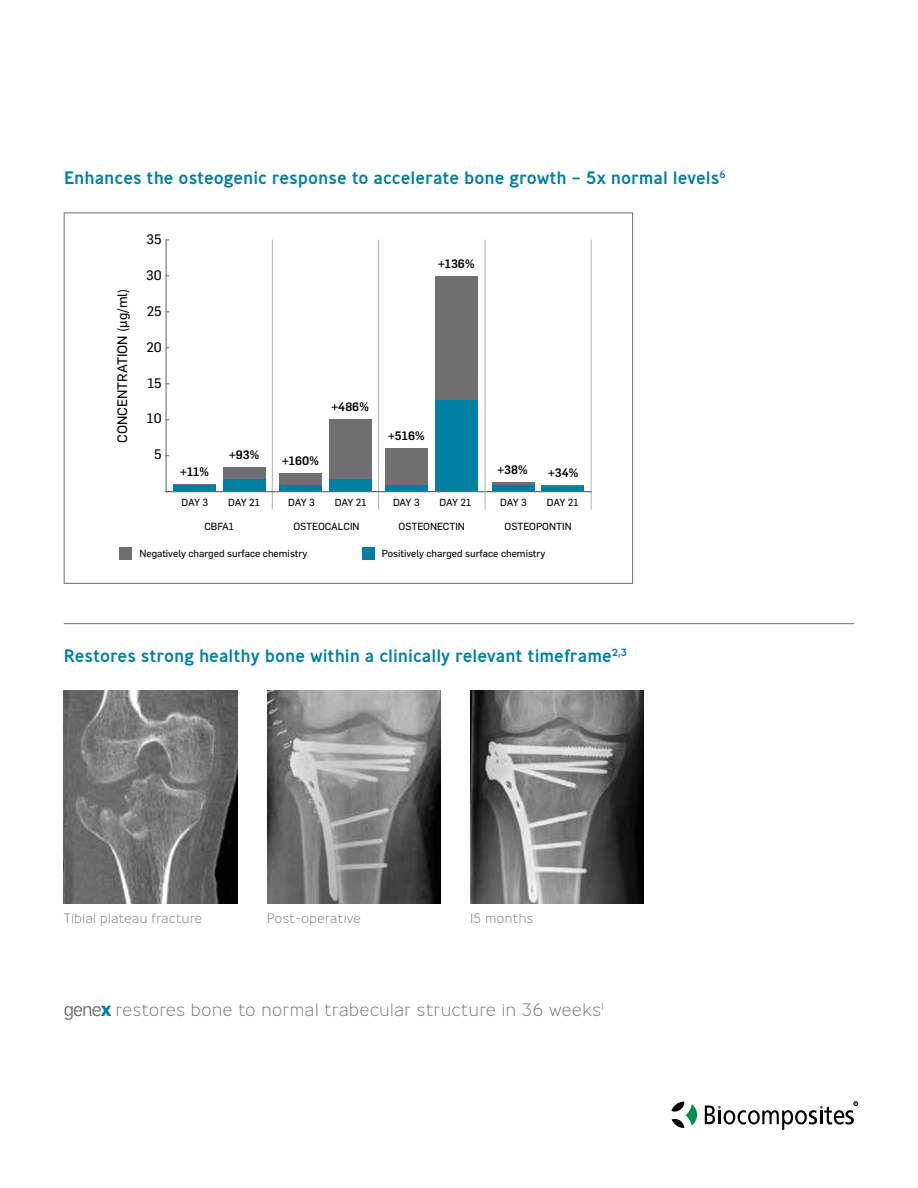
<style>
.page{position:relative;width:918px;height:1188px;background:#fff}
.page>*{position:absolute;margin:0;border:0;box-sizing:border-box;transform-origin:0 0}
.t1{font:500 18px "Ministry";color:#007fa3}
.t2{font:200 18px "Ministry";letter-spacing:.03em;color:#706f6f}
.t3{font:200 13.5px "Ministry";letter-spacing:.03em;color:#706f6f}
.t4{font:13.5px "Flama Basic";color:#000}
.t5{font:500 12px "Flama";color:#000}
.t6{font:10.2px "Flama Basic";color:#000}
.s1{font-family:"Flama";font-weight:400;font-size:19.5px}
.s2{font-family:"Flama";font-weight:700;font-size:19.5px;color:#007fa3}
</style>
<div class="page">
<div style="left:119px;top:547px;width:13px;height:13px;background:#706f6f"></div>
<div style="left:362px;top:547px;width:13px;height:13px;background:#007fa3"></div>
<div style="left:173px;top:484px;width:43px;height:8px;background:#706f6f"></div>
<div style="left:173px;top:485px;width:43px;height:7px;background:#007fa3"></div>
<div style="left:223px;top:468px;width:43px;height:24px;background:#706f6f"></div>
<div style="left:223px;top:479px;width:43px;height:13px;background:#007fa3"></div>
<div style="left:279px;top:473px;width:43px;height:19px;background:#706f6f"></div>
<div style="left:279px;top:485px;width:43px;height:7px;background:#007fa3"></div>
<div style="left:329px;top:419px;width:43px;height:73px;background:#706f6f"></div>
<div style="left:329px;top:479px;width:43px;height:13px;background:#007fa3"></div>
<div style="left:385px;top:448px;width:43px;height:44px;background:#706f6f"></div>
<div style="left:385px;top:485px;width:43px;height:7px;background:#007fa3"></div>
<div style="left:435px;top:276px;width:43px;height:216px;background:#706f6f"></div>
<div style="left:435px;top:400px;width:43px;height:92px;background:#007fa3"></div>
<div style="left:492px;top:482px;width:42px;height:10px;background:#706f6f"></div>
<div style="left:492px;top:485px;width:42px;height:7px;background:#007fa3"></div>
<div style="left:541px;top:485px;width:43px;height:7px;background:#007fa3"></div>
<hr style="left:272px;top:240px;width:1px;height:270px;background:#b3b2b2">
<hr style="left:378px;top:240px;width:1px;height:270px;background:#b3b2b2">
<hr style="left:591px;top:240px;width:1px;height:270px;background:#b3b2b2">
<hr style="left:166px;top:240px;width:1px;height:252px;background:#646363">
<hr style="left:166px;top:491px;width:425px;height:1px;background:#646363">
<hr style="left:485px;top:240px;width:1px;height:270px;background:#b3b2b2">
<img style="left:64px;top:691px;width:173px;height:213px">
<img style="left:267px;top:691px;width:174px;height:213px">
<img style="left:470px;top:691px;width:174px;height:213px">
<hr style="left:64px;top:623px;width:790px;height:1px;background:#706f6f">
<svg style="left:705px;top:1102px;width:153px;height:28px"></svg>
<svg style="left:671px;top:1102px;width:13px;height:10px"></svg>
<svg style="left:686px;top:1104px;width:11px;height:22px"></svg>
<svg style="left:672px;top:1119px;width:12px;height:9px"></svg>
<h1 class="t1" style="left:64px;top:166px;width:663px">Enhances the osteogenic response to accelerate bone growth – 5x normal levels<sup>6</sup></h1>
<h2 class="t4" style="left:113px;top:443px;width:156px;rotate:-90deg">CONCENTRATION (µg/ml)</h2>
<h2 class="t4" style="left:147px;top:229px;width:17px">35</h2>
<h2 class="t4" style="left:146px;top:265px;width:17px">30</h2>
<h2 class="t4" style="left:147px;top:301px;width:16px">25</h2>
<h2 class="t4" style="left:146px;top:337px;width:17px">20</h2>
<h2 class="t4" style="left:147px;top:373px;width:16px">15</h2>
<h2 class="t4" style="left:147px;top:409px;width:16px">10</h2>
<h2 class="t4" style="left:154px;top:445px;width:9px">5</h2>
<p class="t5" style="left:438px;top:255px;width:38px">+136%</p>
<p class="t5" style="left:332px;top:398px;width:39px">+486%</p>
<p class="t5" style="left:388px;top:427px;width:38px">+516%</p>
<p class="t5" style="left:229px;top:447px;width:32px">+93%</p>
<p class="t5" style="left:282px;top:452px;width:38px">+160%</p>
<p class="t5" style="left:180px;top:463px;width:30px">+11%</p>
<p class="t5" style="left:498px;top:461px;width:32px">+38%</p>
<p class="t5" style="left:548px;top:464px;width:32px">+34%</p>
<p class="t6" style="left:228px;top:495px;width:33px">DAY 21</p>
<p class="t6" style="left:288px;top:495px;width:28px">DAY 3</p>
<p class="t6" style="left:335px;top:495px;width:33px">DAY 21</p>
<p class="t6" style="left:393px;top:495px;width:28px">DAY 3</p>
<p class="t6" style="left:440px;top:495px;width:33px">DAY 21</p>
<p class="t6" style="left:500px;top:495px;width:28px">DAY 3</p>
<p class="t6" style="left:547px;top:495px;width:33px">DAY 21</p>
<p class="t6" style="left:182px;top:495px;width:28px">DAY 3</p>
<p class="t6" style="left:204px;top:519px;width:31px">CBFA1</p>
<p class="t6" style="left:139px;top:547px;width:170px">Negatively charged surface chemistry</p>
<p class="t6" style="left:293px;top:519px;width:68px">OSTEOCALCIN</p>
<p class="t6" style="left:399px;top:519px;width:68px">OSTEONECTIN</p>
<p class="t6" style="left:505px;top:519px;width:69px">OSTEOPONTIN</p>
<p class="t6" style="left:382px;top:547px;width:165px">Positively charged surface chemistry</p>
<h1 class="t1" style="left:64px;top:645px;width:565px">Restores strong healthy bone within a clinically relevant timeframe<sup>2,3</sup></h1>
<h2 class="t3" style="left:64px;top:910px;width:140px">Tibial plateau fracture</h2>
<h2 class="t3" style="left:267px;top:910px;width:95px">Post-operative</h2>
<h2 class="t3" style="left:470px;top:910px;width:64px">15 months</h2>
<h1 class="t2" style="left:64px;top:999px;width:542px"><span class="s1">gene</span><span class="s2">x</span> restores bone to normal trabecular structure in 36 weeks<sup>1</sup></h1>
</div>
